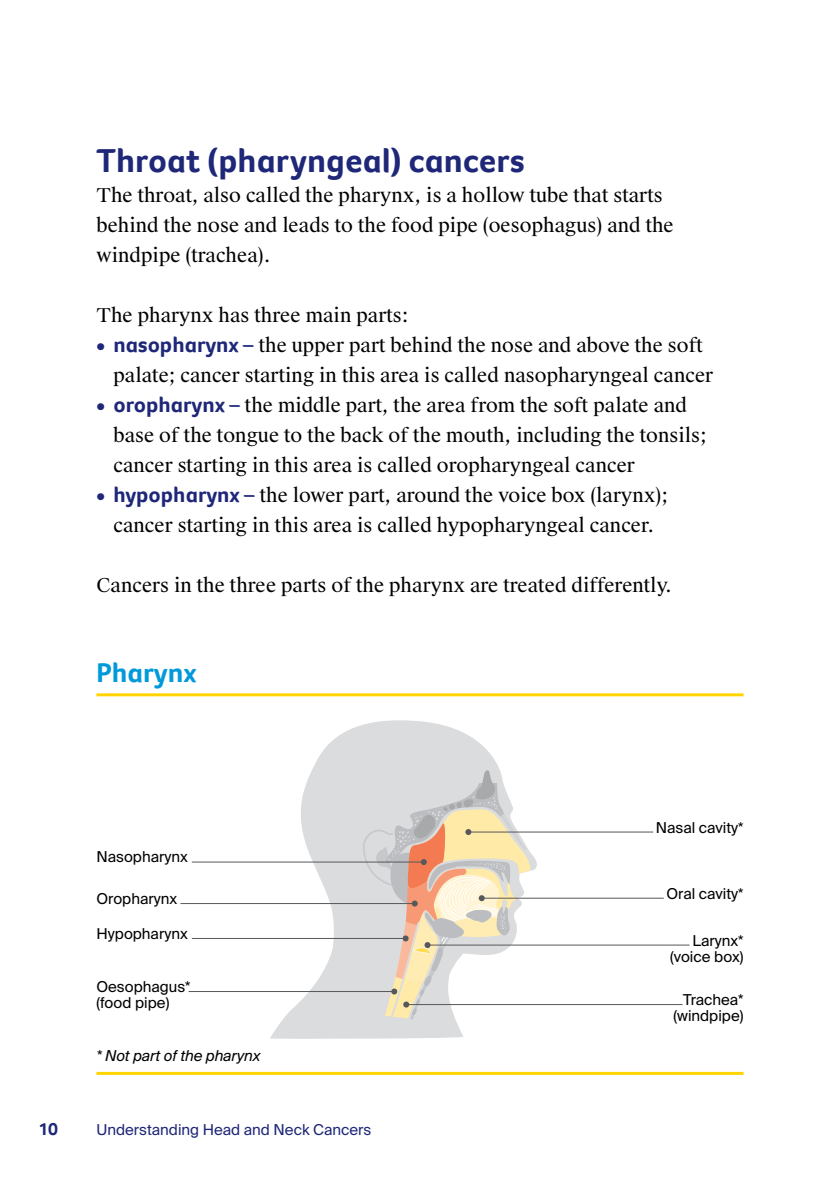
<style>
.page{position:relative;width:840px;height:1191px;background:#fff}
.page>*{position:absolute;margin:0;border:0;box-sizing:border-box;transform-origin:0 0}
.t1{font:700 34px "Foco CC";color:#1e2778}
.t2{font:700 28px "Foco CC";color:#0099da}
.t3{font:19px/30px "Suisse Works";color:#000}
.t4{font:700 18px "Foco CC";color:#1e2778}
.t5{font:15px/16px "Suisse Intl";color:#000;text-align:right}
.t6{font:15px "Suisse Intl";color:#1e2778}
.t7{font:italic 15px "Suisse Intl";color:#000}
.s1{font-weight:700;color:#1e2778}
.s2{font-family:"Foco CC";font-weight:700;font-size:22px;color:#1e2778}
</style>
<div class="page">
<svg style="left:269px;top:720px;width:271px;height:319px"></svg>
<hr style="left:96px;top:1071px;width:647px;height:3px;background:#ffd400">
<hr style="left:96px;top:693px;width:647px;height:3px;background:#ffd400">
<hr style="left:192px;top:861px;width:231px;height:1px;background:#57585b">
<hr style="left:192px;top:938px;width:213px;height:1px;background:#57585b">
<hr style="left:188px;top:991px;width:206px;height:1px;background:#57585b">
<hr style="left:180px;top:903px;width:234px;height:1px;background:#57585b">
<hr style="left:468px;top:831px;width:184px;height:1px;background:#57585b">
<hr style="left:481px;top:897px;width:182px;height:1px;background:#57585b">
<hr style="left:406px;top:1004px;width:276px;height:1px;background:#57585b">
<hr style="left:427px;top:944px;width:262px;height:1px;background:#57585b">
<svg style="left:361px;top:767px;width:171px;height:252px"></svg>
<h1 class="t1" style="left:96px;top:138px;width:429px">Throat (pharyngeal) cancers</h1>
<p class="t3" style="left:96px;top:180px;width:578px">The throat, also called the pharynx, is a hollow tube that starts behind the nose and leads to the food pipe (oesophagus) and the windpipe (trachea).</p>
<p class="t3" style="left:96px;top:300px;width:313px">The pharynx has three main parts:</p>
<p class="t3" style="left:113px;top:330px;width:601px;text-indent:-17px"><span class="s1">•</span> <span class="s2">nasopharynx –</span> the upper part behind the nose and above the soft palate; cancer starting in this area is called nasopharyngeal cancer</p>
<p class="t3" style="left:113px;top:390px;width:594px;text-indent:-17px"><span class="s1">•</span> <span class="s2">oropharynx –</span> the middle part, the area from the soft palate and base of the tongue to the back of the mouth, including the tonsils; cancer starting in this area is called oropharyngeal cancer</p>
<p class="t3" style="left:96px;top:480px;width:572px;text-align:center"><span class="s1">•</span> <span class="s2">hypopharynx –</span> the lower part, around the voice box (larynx); cancer starting in this area is called hypopharyngeal cancer.</p>
<p class="t3" style="left:96px;top:570px;width:576px">Cancers in the three parts of the pharynx are treated differently.</p>
<h2 class="t2" style="left:96px;top:654px;width:102px">Pharynx</h2>
<p class="t5" style="left:96px;top:849px;width:93px">Nasopharynx</p>
<p class="t5" style="left:96px;top:891px;width:82px">Oropharynx</p>
<p class="t5" style="left:96px;top:925px;width:93px">Hypopharynx</p>
<p class="t5" style="left:96px;top:979px;width:95px;text-align:left">Oesophagus* (food pipe)</p>
<p class="t7" style="left:96px;top:1046px;width:165px">* Not part of the pharynx</p>
<p class="t4" style="left:38px;top:1117px;width:21px">10</p>
<p class="t6" style="left:96px;top:1121px;width:276px">Understanding Head and Neck Cancers</p>
<p class="t5" style="left:655px;top:819px;width:89px">Nasal cavity*</p>
<p class="t5" style="left:666px;top:885px;width:78px">Oral cavity*</p>
<p class="t5" style="left:670px;top:932px;width:75px">Larynx* (voice box)</p>
<p class="t5" style="left:673px;top:991px;width:71px">Trachea* (windpipe)</p>
</div>
